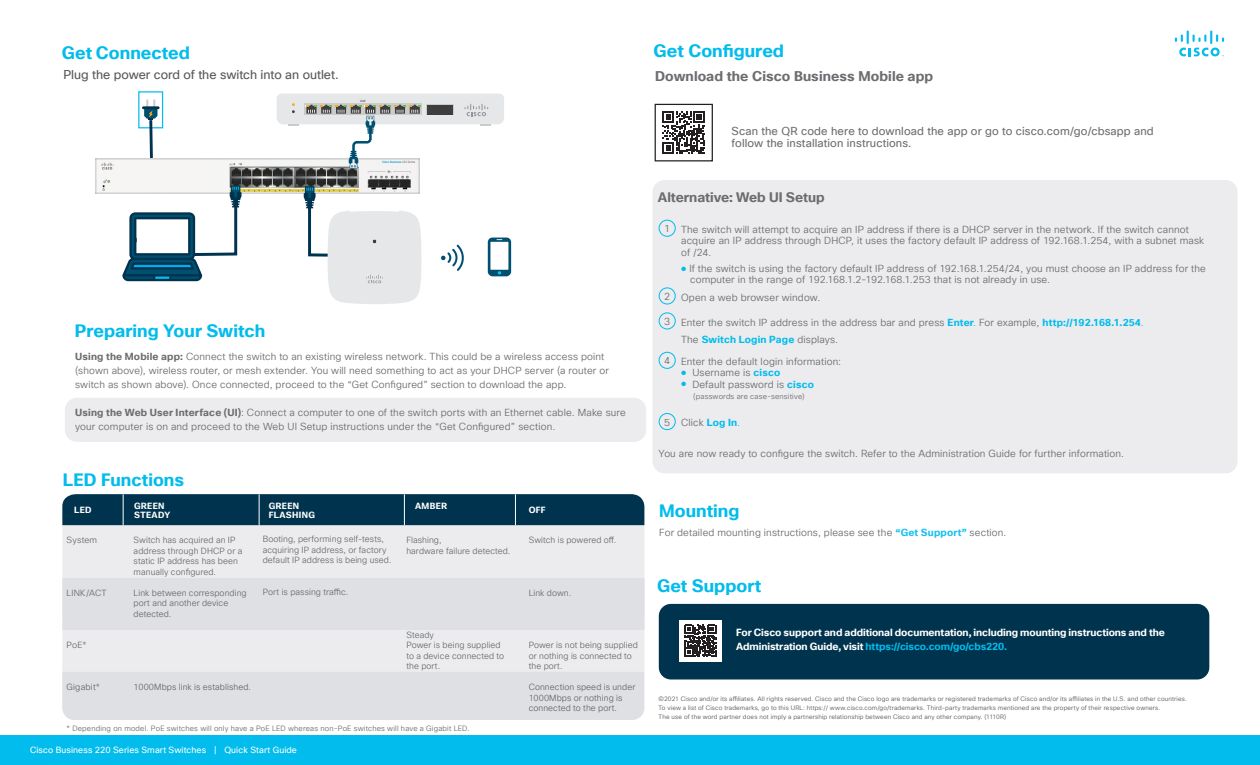
<style>
.page{position:relative;width:1260px;height:765px;background:#fff}
.page>*{position:absolute;margin:0;border:0;box-sizing:border-box;transform-origin:0 0}
.t1{font:700 17.5px "Cisco Sans TT";color:#01bcec}
.t2{font:700 13.75px "Cisco Sans TT";letter-spacing:.005em;color:#6c6d70}
.t3{font:700 13.5px "Cisco Sans TT";color:#6c6d70}
.t4{font:12.5px "Cisco Sans TT";letter-spacing:-.005em;color:#57585a}
.t5{font:11.25px/12.1px "Cisco Sans TT";letter-spacing:.01em;color:#6c6d70}
.t6{font:700 10.12px/14.1px "Cisco Sans TT";letter-spacing:-.005em;color:#fff}
.t7{font:10.12px "Cisco Sans TT Light";color:#6c6d70}
.t8{font:10px/14.1px "Cisco Sans TT Light";letter-spacing:.015em;color:#6c6d70}
.t9{font:700 10px "Cisco Sans TT";letter-spacing:.02em;color:#01bcec}
.t10{font:8.75px/10.5px "Cisco Sans TT Light";letter-spacing:.01em;color:#6c6d70}
.t11{font:8.75px "Cisco Sans TT";letter-spacing:.01em;color:#fff}
.t12{font:700 8.75px "Cisco Sans TT";letter-spacing:.04em;color:#fff}
.t13{font:7.5px "Cisco Sans TT Light";letter-spacing:.025em;color:#6c6d70}
.t14{font:6.25px "Cisco Sans TT Light";letter-spacing:.025em;color:#57585a}
.t15{font:2.88px "Cisco Sans TT";color:#3e3e3f}
.s1{font-family:"Cisco Sans TT";font-weight:700}
.s2{font-family:"Proxima Nova";font-size:7.5px;color:#01bcec}
.s3{font-family:"Cisco Sans TT";font-weight:700;color:#01bcec}
.s4{color:#01bcec}
.s5{font-family:"Cisco Sans TT Light";font-weight:400;color:#6c6d70}
.s6{font-family:"Cisco Sans TT";font-weight:700;color:#15c0f2}
</style>
<div class="page">
<div style="left:65px;top:398px;width:581px;height:44px;background:#ececee;border-radius:12px"></div>
<div style="left:652px;top:180px;width:585px;height:293px;background:#ececee;border-radius:12px"></div>
<div style="left:62px;top:612px;width:582px;height:108px;background:#ececee;border-radius:12px"></div>
<svg style="left:1175px;top:31px;width:49px;height:25px"></svg>
<div style="left:0;top:736px;width:1260px;height:29px;background:#01bcec"></div>
<div style="left:659px;top:604px;width:550px;height:76px;background:#00334e;border-radius:12px"></div>
<svg style="left:679px;top:620px;width:42px;height:41px"></svg>
<svg style="left:685px;top:625px;width:31px;height:31px"></svg>
<div style="left:659px;top:220px;width:17px;height:17px;border:1px solid #01bcec;border-radius:50%"></div>
<div style="left:659px;top:287px;width:17px;height:18px;border:1px solid #01bcec;border-radius:50%"></div>
<div style="left:659px;top:312px;width:17px;height:18px;border:1px solid #01bcec;border-radius:50%"></div>
<div style="left:659px;top:352px;width:17px;height:17px;border:1px solid #01bcec;border-radius:50%"></div>
<div style="left:659px;top:413px;width:17px;height:17px;border:1px solid #01bcec;border-radius:50%"></div>
<hr style="left:142px;top:106px;width:18px;height:3px;background:#00334e">
<div style="left:138px;top:91px;width:25px;height:37px;border:1px solid #01bcec"></div>
<svg style="left:144px;top:99px;width:13px;height:59px"></svg>
<div style="left:62px;top:494px;width:582px;height:136px;background:#ececee;border-radius:12px"></div>
<div style="left:62px;top:578px;width:582px;height:52px;background:#dfe0e3"></div>
<div style="left:62px;top:494px;width:582px;height:31px;background:#00334e"></div>
<hr style="left:123px;top:494px;width:1px;height:31px;background:#fff">
<hr style="left:259px;top:494px;width:1px;height:31px;background:#fff">
<hr style="left:404px;top:494px;width:1px;height:31px;background:#fff">
<hr style="left:515px;top:494px;width:1px;height:31px;background:#fff">
<img style="left:95px;top:158px;width:325px;height:36px">
<div style="left:63px;top:672px;width:581px;height:48px;background:#dfe0e3"></div>
<svg style="left:662px;top:111px;width:43px;height:43px"></svg>
<div style="left:655px;top:104px;width:58px;height:57px;border:1px solid #231f20"></div>
<svg style="left:441px;top:245px;width:23px;height:26px"></svg>
<svg style="left:488px;top:238px;width:23px;height:38px"></svg>
<svg style="left:277px;top:94px;width:227px;height:75px"></svg>
<svg style="left:304px;top:186px;width:118px;height:118px"></svg>
<svg style="left:122px;top:185px;width:120px;height:96px"></svg>
<p class="t1" style="left:62px;top:41px;width:130px">Get Connected</p>
<p class="t1" style="left:654px;top:39px;width:132px">Get Configured</p>
<p class="t4" style="left:64px;top:66px;width:277px">Plug the power cord of the switch into an outlet.</p>
<p class="t15" style="left:360px;top:99px;width:7px">GbE</p>
<p class="t1" style="left:75px;top:320px;width:192px">Preparing Your Switch</p>
<p class="t8" style="left:75px;top:349px;width:535px"><span class="s1">Using the Mobile app:</span> Connect the switch to an existing wireless network. This could be a wireless access point (shown above), wireless router, or mesh extender. You will need something to act as your DHCP server (a router or switch as shown above). Once connected, proceed to the “Get Configured” section to download the app.</p>
<p class="t8" style="left:75px;top:406px;width:552px"><span class="s1">Using the Web User Interface (UI)</span>: Connect a computer to one of the switch ports with an Ethernet cable. Make sure your computer is on and proceed to the Web UI Setup instructions under the “Get Configured” section.</p>
<p class="t1" style="left:63px;top:468px;width:123px">LED Functions</p>
<p class="t12" style="left:74px;top:504px;width:19px">LED</p>
<p class="t12" style="left:529px;top:504px;width:19px">OFF</p>
<p class="t12" style="left:134px;top:500px;width:32px">GREEN</p>
<p class="t12" style="left:134px;top:509px;width:38px">STEADY</p>
<p class="t12" style="left:269px;top:500px;width:32px">GREEN</p>
<p class="t12" style="left:269px;top:509px;width:48px">FLASHING</p>
<p class="t12" style="left:415px;top:500px;width:34px">AMBER</p>
<p class="t10" style="left:67px;top:535px;width:32px">System</p>
<p class="t10" style="left:67px;top:587px;width:42px">LINK/ACT</p>
<p class="t10" style="left:67px;top:640px;width:21px">PoE*</p>
<p class="t10" style="left:67px;top:682px;width:35px">Gigabit*</p>
<p class="t10" style="left:134px;top:535px;width:110px">Switch has acquired an IP address through DHCP or a static IP address has been manually configured.</p>
<p class="t10" style="left:134px;top:587px;width:115px">Link between corresponding port and another device detected.</p>
<p class="t10" style="left:263px;top:534px;width:130px">Booting, performing self-tests, acquiring IP address, or factory default IP address is being used.</p>
<p class="t10" style="left:263px;top:587px;width:87px">Port is passing traffic.</p>
<p class="t10" style="left:134px;top:682px;width:119px">1000Mbps link is established.</p>
<p class="t10" style="left:406px;top:535px;width:37px">Flashing,</p>
<p class="t10" style="left:406px;top:545px;width:106px">hardware failure detected.</p>
<p class="t10" style="left:406px;top:629px;width:29px">Steady</p>
<p class="t10" style="left:406px;top:640px;width:99px">Power is being supplied to a device connected to the port.</p>
<p class="t13" style="left:67px;top:723px;width:405px">* Depending on model. PoE switches will only have a PoE LED whereas non-PoE switches will have a Gigabit LED.</p>
<p class="t11" style="left:30px;top:744px;width:268px">Cisco Business 220 Series Smart Switches | Quick Start Guide</p>
<p class="t10" style="left:529px;top:535px;width:89px">Switch is powered off.</p>
<p class="t10" style="left:529px;top:587px;width:44px">Link down.</p>
<p class="t10" style="left:529px;top:640px;width:111px">Power is not being supplied or nothing is connected to the port.</p>
<p class="t10" style="left:529px;top:682px;width:108px">Connection speed is under<br>1000Mbps or nothing is connected to the port.</p>
<p class="t2" style="left:655px;top:67px;width:280px">Download the Cisco Business Mobile app</p>
<p class="t5" style="left:732px;top:125px;width:424px">Scan the QR code here to download the app or go to cisco.com/go/cbsapp and follow the installation instructions.</p>
<p class="t3" style="left:658px;top:189px;width:168px">Alternative: Web UI Setup</p>
<p class="t7" style="left:664px;top:222px;width:8px">1</p>
<p class="t8" style="left:681px;top:224px;width:525px;line-height:11.2px">The switch will attempt to acquire an IP address if there is a DHCP server in the network. If the switch cannot acquire an IP address through DHCP, it uses the factory default IP address of 192.168.1.254, with a subnet mask</p>
<p class="t8" style="left:681px;top:245px;width:32px">of /24.</p>
<p class="t8" style="left:690px;top:263px;width:517px;line-height:11.2px;text-indent:-9px"><span class="s2">●</span> If the switch is using the factory default IP address of 192.168.1.254/24, you must choose an IP address for the computer in the range of 192.168.1.2-192.168.1.253 that is not already in use.</p>
<p class="t7" style="left:664px;top:290px;width:8px">2</p>
<p class="t8" style="left:681px;top:291px;width:141px">Open a web browser window.</p>
<p class="t7" style="left:664px;top:315px;width:8px">3</p>
<p class="t8" style="left:681px;top:316px;width:464px">Enter the switch IP address in the address bar and press <span class="s3">Enter</span><span class="s4">.</span> For example, <span class="s3">http://192.168.1.254</span><span class="s4">.</span></p>
<p class="t9" style="left:681px;top:332px;width:159px"><span class="s5">The</span> Switch Login Page <span class="s5">displays.</span></p>
<p class="t7" style="left:664px;top:354px;width:8px">4</p>
<p class="t8" style="left:681px;top:355px;width:161px">Enter the default login information:</p>
<p class="t8" style="left:681px;top:366px;width:101px"><span class="s2">●</span> Username is <span class="s3">cisco</span></p>
<p class="t8" style="left:681px;top:377px;width:134px"><span class="s2">●</span> Default password is <span class="s3">cisco</span></p>
<p class="t13" style="left:693px;top:391px;width:113px">(passwords are case-sensitive)</p>
<p class="t7" style="left:664px;top:415px;width:8px">5</p>
<p class="t8" style="left:681px;top:416px;width:61px">Click <span class="s3">Log In</span><span class="s4">.</span></p>
<p class="t8" style="left:659px;top:447px;width:467px">You are now ready to configure the switch. Refer to the Administration Guide for further information.</p>
<p class="t1" style="left:659px;top:499px;width:82px">Mounting</p>
<p class="t8" style="left:659px;top:526px;width:349px">For detailed mounting instructions, please see the <span class="s6">“Get Support”</span> section.</p>
<p class="t1" style="left:657px;top:574px;width:106px">Get Support</p>
<p class="t6" style="left:736px;top:625px;width:430px">For Cisco support and additional documentation, including mounting instructions and the<br>Administration Guide, visit <span class="s4">https://cisco.com/go/cbs220.</span></p>
<p class="t14" style="left:659px;top:695px;width:530px">©2021 Cisco and/or its affiliates. All rights reserved. Cisco and the Cisco logo are trademarks or registered trademarks of Cisco and/or its affiliates in the U.S. and other countries.</p>
<p class="t14" style="left:659px;top:704px;width:503px">To view a list of Cisco trademarks, go to this URL: https:// www.cisco.com/go/trademarks. Third-party trademarks mentioned are the property of their respective owners.</p>
<p class="t14" style="left:659px;top:712px;width:349px">The use of the word partner does not imply a partnership relationship between Cisco and any other company. (1110R)</p>
</div>
